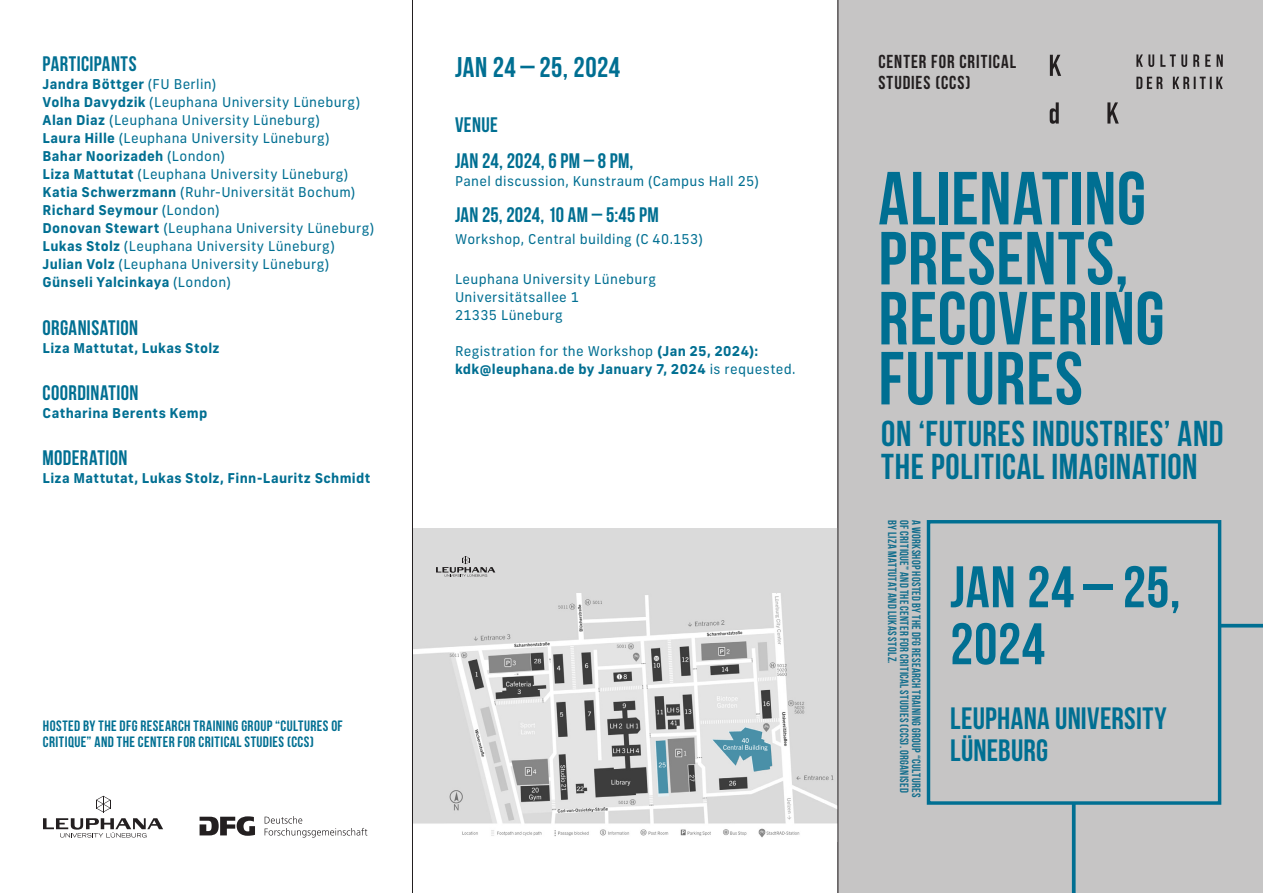
<style>
.page{position:relative;width:1263px;height:893px;background:#fff}
.page>*{position:absolute;margin:0;border:0;box-sizing:border-box;transform-origin:0 0}
.t1{font:700 75px/60px "Bebas Neue";letter-spacing:.01em;color:#006f92}
.t2{font:700 58.5px/57px "Bebas Neue";letter-spacing:.015em;color:#006f92}
.t3{font:700 36px/33px "Bebas Neue";letter-spacing:.02em;color:#006f92}
.t4{font:700 30.9px/32.4px "Bebas Neue";letter-spacing:.01em;color:#006f92}
.t5{font:700 28.5px "Bebas Neue";letter-spacing:.02em;color:#006f92}
.t6{font:700 21px/36px "Bebas Neue";letter-spacing:.015em;color:#006f92}
.t7{font:700 18.75px/20.9px "Bebas Neue";letter-spacing:.05em;color:#231f20}
.t8{font:700 15px/16.5px "Bebas Neue";letter-spacing:.025em;color:#006f92}
.t9{font:13.5px/18px "New Frank";letter-spacing:.025em;color:#006f92}
.t10{font:700 13.5px/18px "New Frank";letter-spacing:.025em;color:#006f92}
.t11{font:700 12px/24px "Bebas Neue";letter-spacing:.025em;color:#116d8c}
.s1{font-weight:700}
.s2{font-weight:400}
</style>
<div class="page">
<div style="left:838px;top:0;width:425px;height:893px;background:#c6c5c5"></div>
<svg style="left:1072px;top:624px;width:191px;height:269px"></svg>
<div style="left:927px;top:520px;width:294px;height:285px;background:#c6c5c5;border:3px solid #006f92"></div>
<svg style="left:1136px;top:77px;width:87px;height:12px"></svg>
<svg style="left:1136px;top:54px;width:87px;height:13px"></svg>
<svg style="left:1107px;top:102px;width:12px;height:22px"></svg>
<svg style="left:1050px;top:102px;width:9px;height:22px"></svg>
<svg style="left:1050px;top:55px;width:11px;height:21px"></svg>
<svg style="left:96px;top:796px;width:15px;height:16px"></svg>
<svg style="left:43px;top:818px;width:120px;height:19px"></svg>
<svg style="left:200px;top:816px;width:55px;height:20px"></svg>
<svg style="left:265px;top:816px;width:102px;height:21px"></svg>
<div style="left:412px;top:528px;width:426px;height:313px;background:#dadada"></div>
<img style="left:413px;top:593px;width:425px;height:248px">
<svg style="left:655px;top:740px;width:14px;height:57px"></svg>
<svg style="left:436px;top:556px;width:59px;height:21px"></svg>
<svg style="left:711px;top:726px;width:62px;height:46px"></svg>
<hr style="left:412px;top:0;width:1px;height:893px;background:#231f20">
<hr style="left:838px;top:0;width:1px;height:893px;background:#231f20">
<h3 class="t6" style="left:43px;top:46px;width:96px">PARTICIPANTS</h3>
<p class="t9" style="left:43px;top:75px;width:333px"><span class="s1">Jandra Böttger</span> (FU Berlin)<br><span class="s1">Volha Davydzik</span> (Leuphana University Lüneburg)<br><span class="s1">Alan Diaz</span> (Leuphana University Lüneburg)<br><span class="s1">Laura Hille</span> (Leuphana University Lüneburg)<br><span class="s1">Bahar Noorizadeh</span> (London)<br><span class="s1">Liza Mattutat</span> (Leuphana University Lüneburg)<br><span class="s1">Katia Schwerzmann</span> (Ruhr-Universität Bochum)<br><span class="s1">Richard Seymour</span> (London)<br><span class="s1">Donovan Stewart</span> (Leuphana University Lüneburg)<br><span class="s1">Lukas Stolz</span> (Leuphana University Lüneburg)<br><span class="s1">Julian Volz</span> (Leuphana University Lüneburg)<br><span class="s1">Günseli Yalcinkaya</span> (London)</p>
<h3 class="t6" style="left:43px;top:309px;width:97px">ORGANISATION</h3>
<p class="t10" style="left:43px;top:338px;width:179px">Liza Mattutat, Lukas Stolz</p>
<h3 class="t6" style="left:43px;top:374px;width:97px">COORDINATION</h3>
<p class="t10" style="left:43px;top:404px;width:166px">Catharina Berents Kemp</p>
<h3 class="t6" style="left:43px;top:440px;width:86px">MODERATION</h3>
<p class="t10" style="left:43px;top:469px;width:329px">Liza Mattutat, Lukas Stolz, Finn-Lauritz Schmidt</p>
<h3 class="t5" style="left:455px;top:51px;width:167px">JAN 24 – 25, 2024</h3>
<h3 class="t6" style="left:455px;top:106px;width:180px">VENUE<br>JAN 24, 2024, 6 PM – 8 PM,</h3>
<p class="t9" style="left:455px;top:172px;width:305px">Panel discussion, Kunstraum (Campus Hall 25)</p>
<h3 class="t6" style="left:455px;top:196px;width:205px">JAN 25, 2024, 10 AM – 5:45 PM</h3>
<p class="t9" style="left:455px;top:230px;width:249px">Workshop, Central building (C 40.153)</p>
<p class="t9" style="left:455px;top:271px;width:202px">Leuphana University Lüneburg<br>Universitätsallee 1<br>21335 Lüneburg</p>
<p class="t10" style="left:455px;top:342px;width:342px"><span class="s2">Registration for the Workshop</span> (Jan 25, 2024): kdk@leuphana.de by January 7, 2024 <span class="s2">is requested.</span></p>
<p class="t8" style="left:43px;top:717px;width:301px">HOSTED BY THE DFG RESEARCH TRAINING GROUP “CULTURES OF<br>CRITIQUE” AND THE CENTER FOR CRITICAL STUDIES (CCS)</p>
<h3 class="t7" style="left:878px;top:51px;width:139px">CENTER FOR CRITICAL<br>STUDIES (CCS)</h3>
<h1 class="t1" style="left:878px;top:168px;width:288px">ALIENATING<br>PRESENTS,<br>RECOVERING<br>FUTURES</h1>
<h3 class="t3" style="left:881px;top:417px;width:344px">ON ‘FUTURES INDUSTRIES’ AND<br>THE POLITICAL IMAGINATION</h3>
<p class="t11" style="left:928px;top:520px;width:279px;rotate:90deg">A WORKSHOP HOSTED BY THE DFG RESEARCH TRAINING GROUP “CULTURES<br>BY LIZA MATTUTATAND LUKAS STOLZ.</p>
<p class="t11" style="left:916px;top:520px;width:274px;rotate:90deg">OF CRITIQUE” AND THE CENTER FOR CRITICAL STUDIES (CCS). ORGANISED</p>
<h2 class="t2" style="left:950px;top:558px;width:232px">JAN 24 – 25,<br>2024</h2>
<h3 class="t4" style="left:950px;top:702px;width:218px">LEUPHANA UNIVERSITY<br>LÜNEBURG</h3>
</div>
